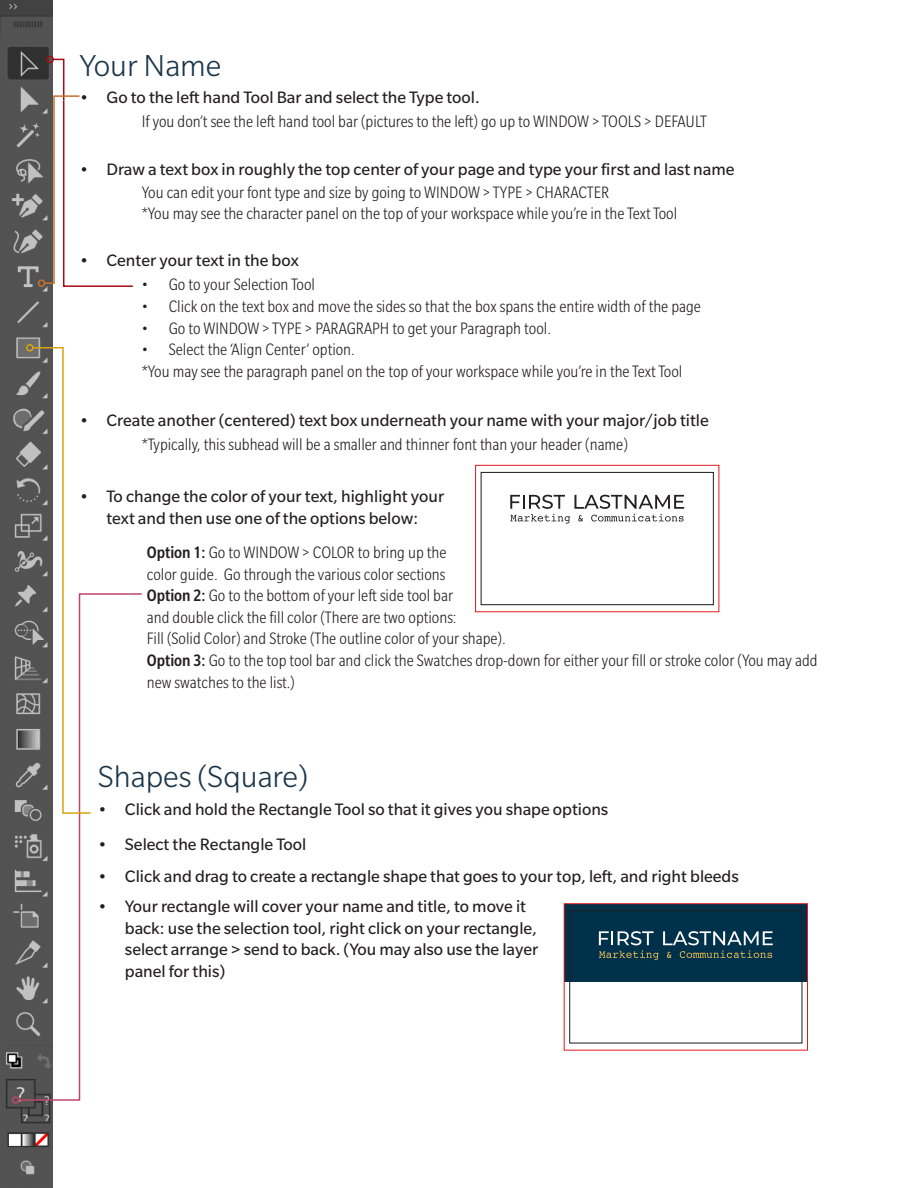
<style>
.page{position:relative;width:918px;height:1188px;background:#fff}
.page>*{position:absolute;margin:0;border:0;box-sizing:border-box;transform-origin:0 0}
.t1{font:300 33px "Slate Pro";color:#1b364b}
.t2{font:300 condensed 18px/21.6px "Slate Pro";color:#231f20}
.t3{font:18px/21.6px "Slate Pro";color:#231f20}
.s1{font-weight:500}
</style>
<div class="page">
<img style="left:0;top:0;width:52px;height:1188px">
<div style="left:46px;top:56px;width:8px;height:7px;border:2px solid #a60d12;border-radius:50%"></div>
<svg style="left:43px;top:58px;width:90px;height:230px"></svg>
<div style="left:38px;top:279px;width:7px;height:8px;border:2px solid #c6712d;border-radius:50%"></div>
<svg style="left:510px;top:495px;width:174px;height:29px"></svg>
<div style="left:565px;top:904px;width:242px;height:77px;background:#00314a"></div>
<div style="left:481px;top:472px;width:233px;height:133px;border:1px solid #231f20"></div>
<div style="left:569px;top:910px;width:233px;height:134px;border:1px solid #231f20"></div>
<div style="left:475px;top:465px;width:244px;height:147px;border:1px solid #e01921"></div>
<div style="left:564px;top:903px;width:244px;height:148px;border:1px solid #e01921"></div>
<svg style="left:599px;top:931px;width:174px;height:29px"></svg>
<svg style="left:17px;top:592px;width:125px;height:510px"></svg>
<div style="left:12px;top:1096px;width:7px;height:8px;border:2px solid #c04667;border-radius:50%"></div>
<svg style="left:31px;top:346px;width:61px;height:469px"></svg>
<div style="left:26px;top:344px;width:8px;height:8px;border:2px solid #d7a50f;border-radius:50%"></div>
<p class="t1" style="left:80px;top:48px;width:143px">Your Name</p>
<p class="t3" style="left:80px;top:87px;width:402px">• Go to the left hand Tool Bar and select the Type tool.</p>
<p class="t2" style="left:142px;top:111px;width:567px">If you don’t see the left hand tool bar (pictures to the left) go up to WINDOW &gt; TOOLS &gt; DEFAULT</p>
<p class="t3" style="left:80px;top:159px;width:657px">• Draw a text box in roughly the top center of your page and type your first and last name</p>
<p class="t2" style="left:142px;top:181px;width:469px">You can edit your font type and size by going to WINDOW &gt; TYPE &gt; CHARACTER</p>
<p class="t2" style="left:142px;top:203px;width:537px">*You may see the character panel on the top of your workspace while you’re in the Text Tool</p>
<p class="t3" style="left:80px;top:250px;width:221px">• Center your text in the box</p>
<p class="t2" style="left:142px;top:274px;width:175px">• Go to your Selection Tool</p>
<p class="t2" style="left:142px;top:295px;width:561px">• Click on the text box and move the sides so that the box spans the entire width of the page</p>
<p class="t2" style="left:142px;top:317px;width:411px">• Go to WINDOW &gt; TYPE &gt; PARAGRAPH to get your Paragraph tool.</p>
<p class="t2" style="left:142px;top:339px;width:215px">• Select the ‘Align Center’ option.</p>
<p class="t2" style="left:142px;top:360px;width:542px">*You may see the paragraph panel on the top of your workspace while you’re in the Text Tool</p>
<p class="t3" style="left:80px;top:409px;width:631px">• Create another (centered) text box underneath your name with your major/job title</p>
<p class="t2" style="left:142px;top:433px;width:488px">*Typically, this subhead will be a smaller and thinner font than your header (name)</p>
<p class="t3" style="left:80px;top:486px;width:366px;text-align:center">• To change the color of your text, highlight your text and then use one of the options below:</p>
<p class="t2" style="left:147px;top:541px;width:301px"><span class="s1">Option 1:</span> Go to WINDOW &gt; COLOR to bring up the color guide. Go through the various color sections</p>
<p class="t2" style="left:147px;top:585px;width:360px"><span class="s1">Option 2:</span> Go to the bottom of your left side tool bar<br>and double click the fill color (There are two options:<br>Fill (Solid Color) and Stroke (The outline color of your shape).</p>
<p class="t2" style="left:147px;top:649px;width:672px"><span class="s1">Option 3:</span> Go to the top tool bar and click the Swatches drop-down for either your fill or stroke color (You may add new swatches to the list.)</p>
<p class="t1" style="left:98px;top:760px;width:212px">Shapes (Square)</p>
<p class="t3" style="left:98px;top:798px;width:512px">• Click and hold the Rectangle Tool so that it gives you shape options</p>
<p class="t3" style="left:98px;top:833px;width:210px">• Select the Rectangle Tool</p>
<p class="t3" style="left:98px;top:866px;width:643px">• Click and drag to create a rectangle shape that goes to your top, left, and right bleeds</p>
<p class="t3" style="left:125px;top:896px;width:415px;text-indent:-27px">• Your rectangle will cover your name and title, to move it back: use the selection tool, right click on your rectangle, select arrange &gt; send to back. (You may also use the layer panel for this)</p>
</div>
